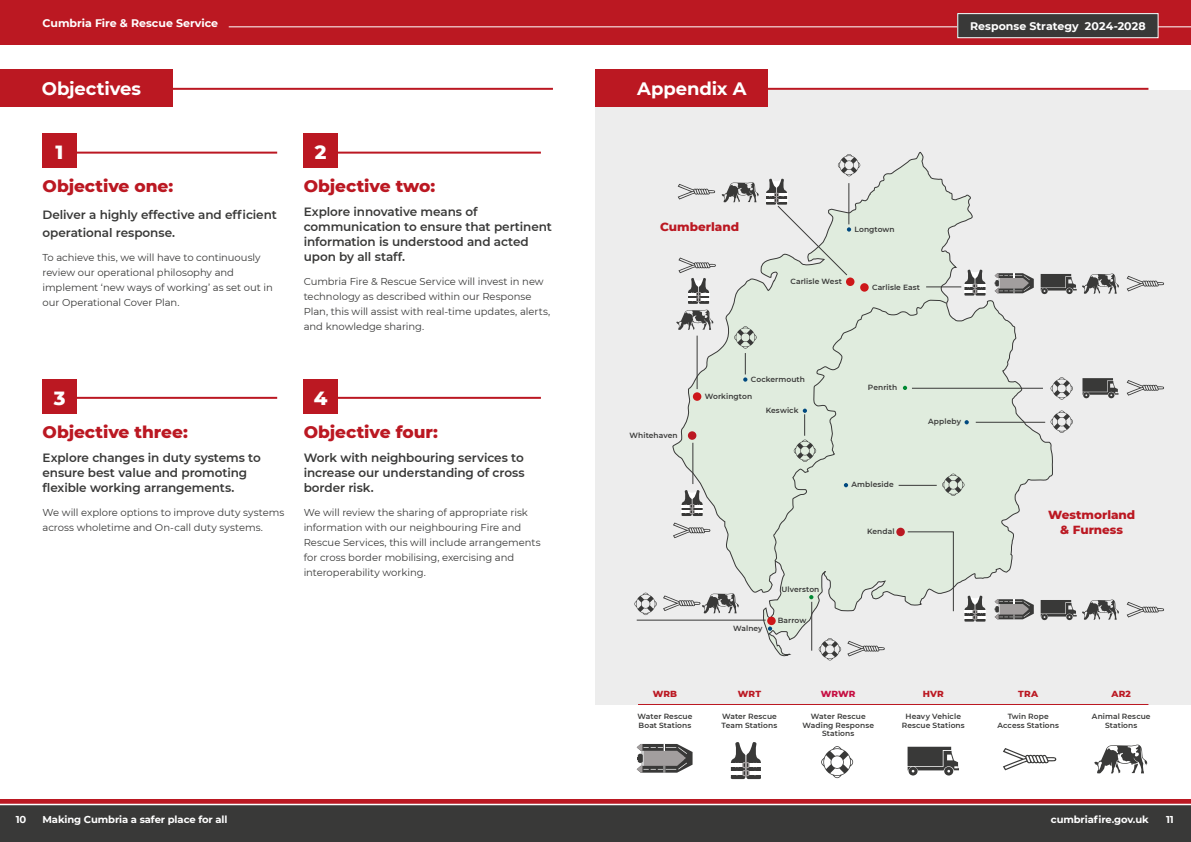
<style>
.page{position:relative;width:1191px;height:842px;background:#fff}
.page>*{position:absolute;margin:0;border:0;box-sizing:border-box;transform-origin:0 0}
.t1{font:800 19.5px "Montserrat";color:#fff}
.t2{font:700 18px "Montserrat";letter-spacing:-.005em;color:#fff}
.t3{font:800 17px "Montserrat";color:#bb1822}
.t4{font:600 12px/15px "Montserrat";letter-spacing:-.005em;color:#393938}
.t5{font:800 12px/15px "Montserrat";color:#bb1822;text-align:center}
.t6{font:700 11px "Montserrat";color:#fff}
.t7{font:10px/15px "Montserrat";letter-spacing:-.005em;color:#393938}
.t8{font:700 10px "Montserrat";letter-spacing:-.01em;color:#fff}
.t9{font:800 9px "Montserrat";letter-spacing:.015em;color:#bb1822}
.t10{font:800 9px "Montserrat";color:#c60e42}
.t11{font:600 7.5px/8.5px "Montserrat";letter-spacing:.01em;color:#393938;text-align:center}
</style>
<div class="page">
<div style="left:595px;top:0;width:596px;height:45px;background:#bb1822"></div>
<div style="left:0;top:0;width:595px;height:45px;background:#bb1822"></div>
<hr style="left:229px;top:26px;width:962px;height:1px;background:#fff">
<div style="left:957px;top:14px;width:201px;height:24px;background:#393938"></div>
<div style="left:957px;top:13px;width:201px;height:25px;border:1px solid #fff"></div>
<svg style="left:0;top:800px;width:1191px;height:4px;background:#bf2730"></svg>
<div style="left:0;top:805px;width:1191px;height:37px;background:#393938"></div>
<div style="left:595px;top:90px;width:596px;height:615px;background:#ededed"></div>
<svg style="left:672px;top:151px;width:381px;height:505px"></svg>
<div style="left:773px;top:300px;width:174px;height:261px;background:#e0ecde"></div>
<svg style="left:844px;top:483px;width:4px;height:4px"></svg>
<svg style="left:809px;top:595px;width:4px;height:4px"></svg>
<svg style="left:768px;top:626px;width:4px;height:5px"></svg>
<div style="left:767px;top:617px;width:8px;height:8px;background:#cd1719;border-radius:50%"></div>
<div style="left:693px;top:392px;width:8px;height:9px;background:#cd1719;border-radius:50%"></div>
<div style="left:860px;top:283px;width:8px;height:9px;background:#cd1719;border-radius:50%"></div>
<div style="left:846px;top:277px;width:8px;height:9px;background:#cd1719;border-radius:50%"></div>
<div style="left:688px;top:431px;width:8px;height:9px;background:#bb1822;border-radius:50%"></div>
<div style="left:896px;top:528px;width:9px;height:8px;background:#bb1822;border-radius:50%"></div>
<svg style="left:964px;top:420px;width:4px;height:4px"></svg>
<svg style="left:903px;top:386px;width:4px;height:4px"></svg>
<div style="left:0;top:69px;width:173px;height:37px;background:#bb1822"></div>
<div style="left:595px;top:69px;width:173px;height:37px;background:#bb1822"></div>
<hr style="left:154px;top:88px;width:399px;height:2px;background:#bb1822">
<hr style="left:69px;top:152px;width:208px;height:2px;background:#bb1822">
<hr style="left:333px;top:152px;width:208px;height:2px;background:#bb1822">
<hr style="left:69px;top:397px;width:208px;height:2px;background:#bb1822">
<hr style="left:333px;top:397px;width:208px;height:2px;background:#bb1822">
<hr style="left:638px;top:704px;width:510px;height:1px;background:#bb1822">
<hr style="left:750px;top:88px;width:398px;height:2px;background:#bb1822">
<div style="left:43px;top:134px;width:34px;height:34px;background:#bb1822"></div>
<div style="left:43px;top:380px;width:34px;height:34px;background:#bb1822"></div>
<div style="left:304px;top:134px;width:34px;height:34px;background:#bb1822"></div>
<div style="left:304px;top:380px;width:34px;height:34px;background:#bb1822"></div>
<svg style="left:1094px;top:744px;width:53px;height:29px"></svg>
<svg style="left:1003px;top:748px;width:53px;height:22px"></svg>
<svg style="left:907px;top:747px;width:52px;height:28px"></svg>
<svg style="left:821px;top:746px;width:32px;height:32px"></svg>
<svg style="left:1050px;top:377px;width:23px;height:23px"></svg>
<svg style="left:818px;top:638px;width:23px;height:22px"></svg>
<svg style="left:634px;top:593px;width:23px;height:22px"></svg>
<svg style="left:1050px;top:411px;width:23px;height:22px"></svg>
<svg style="left:942px;top:474px;width:22px;height:22px"></svg>
<svg style="left:636px;top:744px;width:56px;height:29px;background:#858383"></svg>
<svg style="left:730px;top:742px;width:31px;height:37px"></svg>
<svg style="left:676px;top:310px;width:37px;height:20px"></svg>
<svg style="left:721px;top:182px;width:38px;height:20px"></svg>
<svg style="left:1126px;top:276px;width:38px;height:15px"></svg>
<svg style="left:1126px;top:602px;width:38px;height:15px"></svg>
<svg style="left:673px;top:522px;width:37px;height:16px"></svg>
<svg style="left:1126px;top:380px;width:38px;height:16px"></svg>
<svg style="left:847px;top:641px;width:37px;height:15px"></svg>
<svg style="left:663px;top:593px;width:76px;height:20px"></svg>
<svg style="left:677px;top:184px;width:38px;height:15px"></svg>
<svg style="left:1040px;top:273px;width:79px;height:21px"></svg>
<svg style="left:1040px;top:599px;width:79px;height:21px"></svg>
<svg style="left:1082px;top:378px;width:36px;height:20px"></svg>
<svg style="left:994px;top:273px;width:39px;height:20px"></svg>
<svg style="left:994px;top:599px;width:39px;height:20px"></svg>
<svg style="left:964px;top:269px;width:22px;height:27px"></svg>
<svg style="left:964px;top:595px;width:22px;height:27px"></svg>
<svg style="left:681px;top:490px;width:22px;height:26px"></svg>
<svg style="left:678px;top:258px;width:38px;height:46px"></svg>
<hr style="left:926px;top:286px;width:35px;height:1px;background:#393938">
<hr style="left:912px;top:388px;width:131px;height:1px;background:#393938">
<hr style="left:975px;top:422px;width:70px;height:1px;background:#393938">
<hr style="left:898px;top:485px;width:38px;height:1px;background:#393938">
<svg style="left:906px;top:531px;width:48px;height:81px"></svg>
<hr style="left:811px;top:602px;width:1px;height:49px;background:#393938">
<hr style="left:636px;top:620px;width:129px;height:1px;background:#393938">
<hr style="left:692px;top:443px;width:1px;height:41px;background:#393938">
<hr style="left:696px;top:336px;width:1px;height:53px;background:#393938">
<svg style="left:793px;top:409px;width:23px;height:53px"></svg>
<svg style="left:734px;top:326px;width:23px;height:56px"></svg>
<svg style="left:765px;top:154px;width:95px;height:122px"></svg>
<p class="t6" style="left:43px;top:15px;width:177px">Cumbria Fire &amp; Rescue Service</p>
<p class="t6" style="left:970px;top:18px;width:177px">Response Strategy 2024-2028</p>
<h2 class="t2" style="left:42px;top:76px;width:101px">Objectives</h2>
<h2 class="t2" style="left:637px;top:76px;width:111px">Appendix A</h2>
<h1 class="t1" style="left:56px;top:138px;width:9px">1</h1>
<h3 class="t3" style="left:43px;top:174px;width:132px">Objective one:</h3>
<p class="t4" style="left:43px;top:205px;width:236px;line-height:18px">Deliver a highly effective and efficient operational response.</p>
<p class="t7" style="left:43px;top:250px;width:232px">To achieve this, we will have to continuously review our operational philosophy and implement ‘new ways of working’ as set out in our Operational Cover Plan.</p>
<h1 class="t1" style="left:315px;top:138px;width:13px">2</h1>
<h3 class="t3" style="left:304px;top:174px;width:133px">Objective two:</h3>
<p class="t4" style="left:304px;top:204px;width:250px">Explore innovative means of communication to ensure that pertinent information is understood and acted upon by all staff.</p>
<p class="t7" style="left:304px;top:274px;width:248px">Cumbria Fire &amp; Rescue Service will invest in new technology as described within our Response Plan, this will assist with real-time updates, alerts, and knowledge sharing.</p>
<h1 class="t1" style="left:54px;top:384px;width:13px">3</h1>
<h3 class="t3" style="left:43px;top:420px;width:147px">Objective three:</h3>
<p class="t4" style="left:43px;top:450px;width:220px">Explore changes in duty systems to ensure best value and promoting flexible working arrangements.</p>
<p class="t7" style="left:43px;top:505px;width:243px">We will explore options to improve duty systems across wholetime and On-call duty systems.</p>
<h1 class="t1" style="left:314px;top:384px;width:15px">4</h1>
<h3 class="t3" style="left:304px;top:420px;width:136px">Objective four:</h3>
<p class="t4" style="left:304px;top:450px;width:222px;text-align:justify">Work with neighbouring services to increase our understanding of cross border risk.</p>
<p class="t7" style="left:304px;top:505px;width:238px">We will review the sharing of appropriate risk information with our neighbouring Fire and Rescue Services, this will include arrangements for cross border mobilising, exercising and interoperability working.</p>
<p class="t5" style="left:660px;top:219px;width:80px">Cumberland</p>
<p class="t11" style="left:854px;top:224px;width:42px">Longtown</p>
<p class="t11" style="left:790px;top:277px;width:53px">Carlisle West</p>
<p class="t11" style="left:872px;top:282px;width:50px">Carlisle East</p>
<p class="t11" style="left:629px;top:430px;width:49px">Whitehaven</p>
<p class="t11" style="left:751px;top:374px;width:56px">Cockermouth</p>
<p class="t11" style="left:705px;top:391px;width:49px">Workington</p>
<p class="t11" style="left:765px;top:406px;width:34px">Keswick</p>
<p class="t11" style="left:733px;top:623px;width:31px">Walney</p>
<p class="t11" style="left:781px;top:585px;width:40px">Ulverston</p>
<p class="t11" style="left:777px;top:616px;width:30px">Barrow</p>
<p class="t11" style="left:868px;top:383px;width:31px">Penrith</p>
<p class="t11" style="left:851px;top:480px;width:44px">Ambleside</p>
<p class="t11" style="left:867px;top:527px;width:29px">Kendal</p>
<p class="t11" style="left:928px;top:417px;width:34px">Appleby</p>
<p class="t9" style="left:652px;top:687px;width:26px">WRB</p>
<p class="t11" style="left:637px;top:712px;width:56px;text-align:left">Water Rescue<br>Boat Stations</p>
<p class="t9" style="left:738px;top:687px;width:25px">WRT</p>
<p class="t11" style="left:721px;top:712px;width:57px;text-align:left">Water Rescue<br>Team Stations</p>
<p class="t10" style="left:821px;top:687px;width:36px">WRWR</p>
<p class="t11" style="left:802px;top:712px;width:73px">Water Rescue<br>Wading Response<br>Stations</p>
<p class="t9" style="left:922px;top:687px;width:23px">HVR</p>
<p class="t11" style="left:901px;top:712px;width:64px">Heavy Vehicle<br>Rescue Stations</p>
<p class="t5" style="left:1048px;top:507px;width:89px">Westmorland &amp; Furness</p>
<p class="t9" style="left:1018px;top:687px;width:21px">TRA</p>
<p class="t11" style="left:997px;top:712px;width:63px">Twin Rope<br>Access Stations</p>
<p class="t9" style="left:1111px;top:687px;width:21px">AR2</p>
<p class="t11" style="left:1091px;top:712px;width:60px">Animal Rescue<br>Stations</p>
<p class="t8" style="left:16px;top:812px;width:12px">10</p>
<p class="t8" style="left:43px;top:812px;width:186px">Making Cumbria a safer place for all</p>
<p class="t8" style="left:1050px;top:812px;width:99px">cumbriafire.gov.uk</p>
<p class="t8" style="left:1166px;top:812px;width:9px">11</p>
</div>
